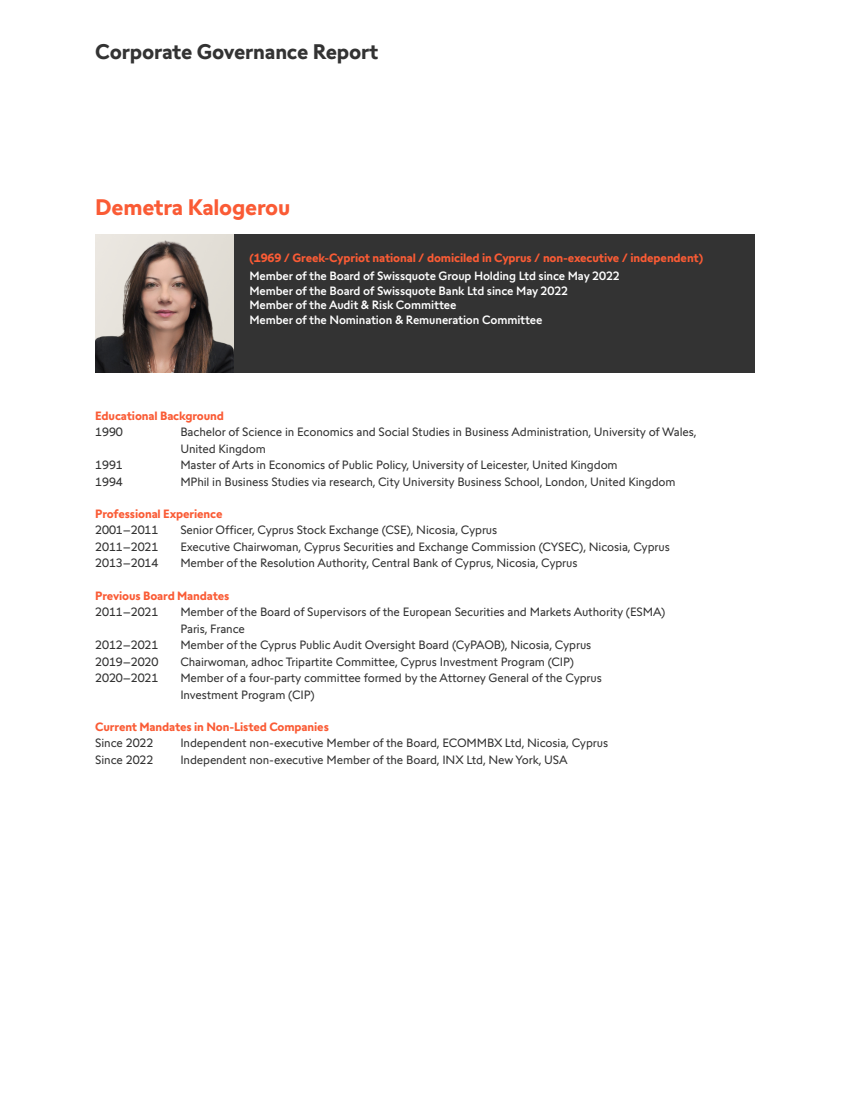
<style>
.page{position:relative;width:851px;height:1106px;background:#fff}
.page>*{position:absolute;margin:0;border:0;box-sizing:border-box;transform-origin:0 0}
.t1{font:700 22.5px "Swissquote CT";letter-spacing:-.01em;color:#fa5b35}
.t2{font:700 21.15px "Swissquote CT";letter-spacing:-.01em;color:#333}
.t3{font:12px/16.5px "Swissquote CT";letter-spacing:-.01em;color:#323232}
.t4{font:500 12px/14.4px "Swissquote CT";letter-spacing:-.01em;color:#fff}
.t5{font:700 12px "Swissquote CT";letter-spacing:-.01em;color:#fa5b35}
</style>
<div class="page">
<div style="left:233px;top:235px;width:521px;height:138px;background:#333"></div>
<img style="left:95px;top:235px;width:138px;height:138px">
<h2 class="t2" style="left:95px;top:39px;width:285px">Corporate Governance Report</h2>
<h1 class="t1" style="left:95px;top:194px;width:197px">Demetra Kalogerou</h1>
<p class="t5" style="left:249px;top:250px;width:455px">(1969 / Greek-Cypriot national / domiciled in Cyprus / non-executive / independent)</p>
<p class="t4" style="left:249px;top:269px;width:372px">Member of the Board of Swissquote Group Holding Ltd since May 2022<br>Member of the Board of Swissquote Bank Ltd since May 2022<br>Member of the Audit &amp; Risk Committee<br>Member of the Nomination &amp; Remuneration Committee</p>
<p class="t5" style="left:95px;top:408px;width:130px">Educational Background</p>
<p class="t3" style="left:95px;top:424px;width:29px">1990</p>
<p class="t3" style="left:180px;top:424px;width:518px">Bachelor of Science in Economics and Social Studies in Business Administration, University of Wales,<br>United Kingdom</p>
<p class="t3" style="left:95px;top:457px;width:29px">1991</p>
<p class="t3" style="left:180px;top:457px;width:439px">Master of Arts in Economics of Public Policy, University of Leicester, United Kingdom</p>
<p class="t3" style="left:95px;top:473px;width:29px">1994</p>
<p class="t3" style="left:180px;top:473px;width:497px">MPhil in Business Studies via research, City University Business School, London, United Kingdom</p>
<p class="t5" style="left:95px;top:506px;width:129px">Professional Experience</p>
<p class="t3" style="left:95px;top:522px;width:65px">2001–2011</p>
<p class="t3" style="left:180px;top:522px;width:318px">Senior Officer, Cyprus Stock Exchange (CSE), Nicosia, Cyprus</p>
<p class="t3" style="left:95px;top:538px;width:65px">2011–2021</p>
<p class="t3" style="left:180px;top:538px;width:491px">Executive Chairwoman, Cyprus Securities and Exchange Commission (CYSEC), Nicosia, Cyprus</p>
<p class="t3" style="left:95px;top:555px;width:65px">2013–2014</p>
<p class="t3" style="left:180px;top:555px;width:399px">Member of the Resolution Authority, Central Bank of Cyprus, Nicosia, Cyprus</p>
<p class="t5" style="left:95px;top:588px;width:136px">Previous Board Mandates</p>
<p class="t3" style="left:95px;top:604px;width:65px">2011–2021</p>
<p class="t3" style="left:180px;top:604px;width:486px">Member of the Board of Supervisors of the European Securities and Markets Authority (ESMA)<br>Paris, France</p>
<p class="t3" style="left:95px;top:637px;width:65px">2012–2021</p>
<p class="t3" style="left:180px;top:637px;width:412px">Member of the Cyprus Public Audit Oversight Board (CyPAOB), Nicosia, Cyprus</p>
<p class="t3" style="left:95px;top:653px;width:65px">2019–2020</p>
<p class="t3" style="left:180px;top:653px;width:395px">Chairwoman, adhoc Tripartite Committee, Cyprus Investment Program (CIP)</p>
<p class="t3" style="left:95px;top:670px;width:65px">2020–2021</p>
<p class="t3" style="left:180px;top:670px;width:423px">Member of a four-party committee formed by the Attorney General of the Cyprus<br>Investment Program (CIP)</p>
<p class="t5" style="left:95px;top:719px;width:235px">Current Mandates in Non-Listed Companies</p>
<p class="t3" style="left:95px;top:735px;width:60px">Since 2022</p>
<p class="t3" style="left:180px;top:735px;width:429px">Independent non-executive Member of the Board, ECOMMBX Ltd, Nicosia, Cyprus</p>
<p class="t3" style="left:95px;top:751px;width:60px">Since 2022</p>
<p class="t3" style="left:180px;top:751px;width:388px">Independent non-executive Member of the Board, INX Ltd, New York, USA</p>
</div>
